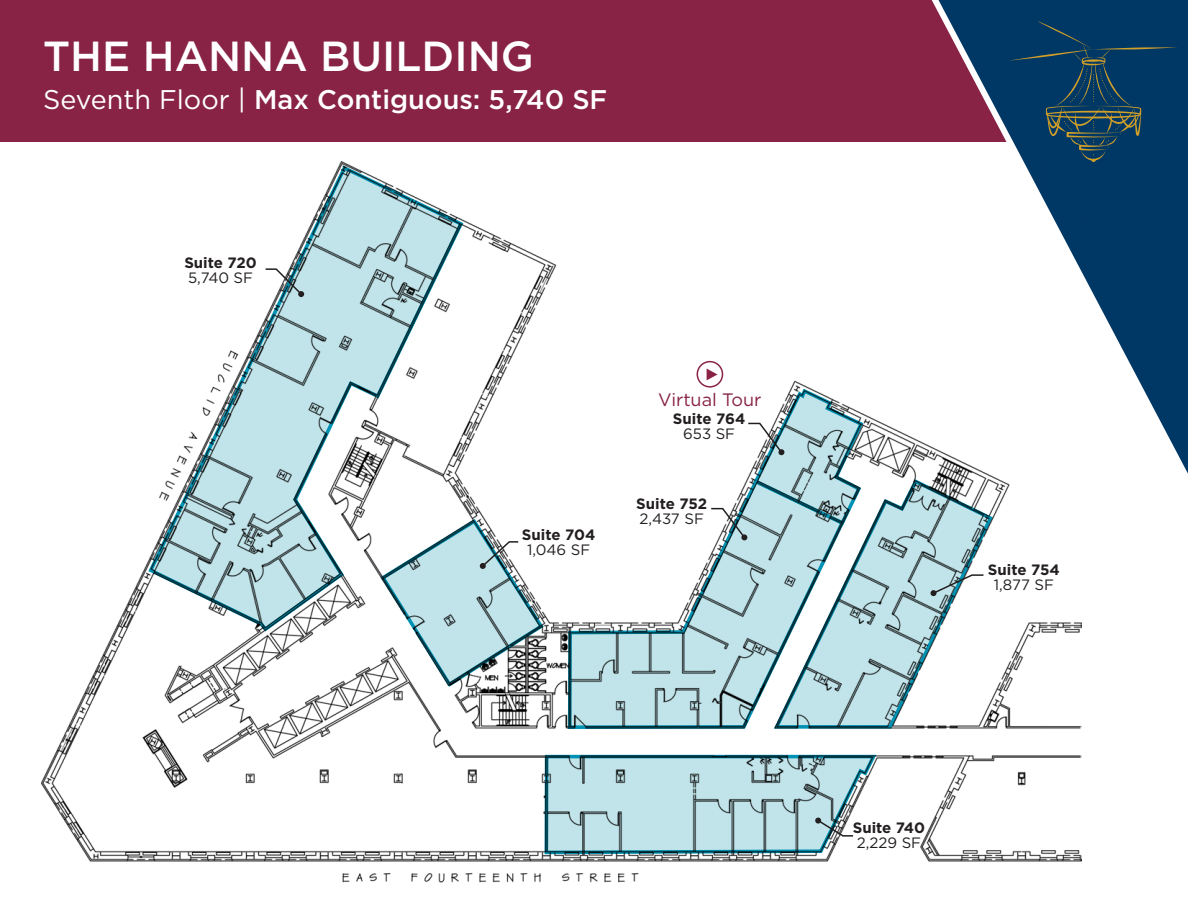
<style>
.page{position:relative;width:1188px;height:918px;background:#fff}
.page>*{position:absolute;margin:0;border:0;box-sizing:border-box;transform-origin:0 0}
.t1{font:500 42px "Gotham";color:#fff}
.t2{font:500 27px "Gotham";color:#fff}
.t3{font:18px "Gotham";color:#882345}
.t4{font:700 15px "Gotham";color:#231f20}
.t5{font:15px "Gotham";color:#231f20}
.s1{font-weight:400}
</style>
<div class="page">
<div style="left:0;top:0;width:1066px;height:141px;background:#882345"></div>
<svg style="left:903px;top:0;width:285px;height:474px"></svg>
<svg style="left:1008px;top:21px;width:170px;height:141px;background:#104063"></svg>
<img style="left:41px;top:162px;width:1041px;height:721px">
<svg style="left:264px;top:268px;width:40px;height:29px"></svg>
<svg style="left:378px;top:517px;width:168px;height:172px"></svg>
<svg style="left:710px;top:386px;width:156px;height:154px"></svg>
<svg style="left:931px;top:574px;width:54px;height:22px"></svg>
<svg style="left:543px;top:753px;width:336px;height:103px;background:#aeced3"></svg>
<div style="left:697px;top:361px;width:26px;height:27px;border:2px solid #882345;border-radius:50%"></div>
<svg style="left:707px;top:369px;width:10px;height:11px"></svg>
<p class="t1" style="left:43px;top:29px;width:492px">THE HANNA BUILDING</p>
<p class="t2" style="left:43px;top:82px;width:566px"><span class="s1">Seventh Floor |</span> Max Contiguous: 5,740 SF</p>
<p class="t4" style="left:184px;top:252px;width:74px">Suite 720</p>
<p class="t5" style="left:188px;top:268px;width:66px">5,740 SF</p>
<p class="t4" style="left:522px;top:525px;width:75px">Suite 704</p>
<p class="t5" style="left:527px;top:540px;width:65px">1,046 SF</p>
<p class="t3" style="left:658px;top:388px;width:105px">Virtual Tour</p>
<p class="t4" style="left:673px;top:409px;width:74px">Suite 764</p>
<p class="t5" style="left:683px;top:424px;width:53px">653 SF</p>
<p class="t4" style="left:636px;top:494px;width:72px">Suite 752</p>
<p class="t5" style="left:639px;top:509px;width:66px">2,437 SF</p>
<p class="t4" style="left:988px;top:560px;width:73px">Suite 754</p>
<p class="t5" style="left:994px;top:575px;width:62px">1,877 SF</p>
<p class="t4" style="left:853px;top:818px;width:74px">Suite 740</p>
<p class="t5" style="left:857px;top:833px;width:66px">2,229 SF</p>
</div>
